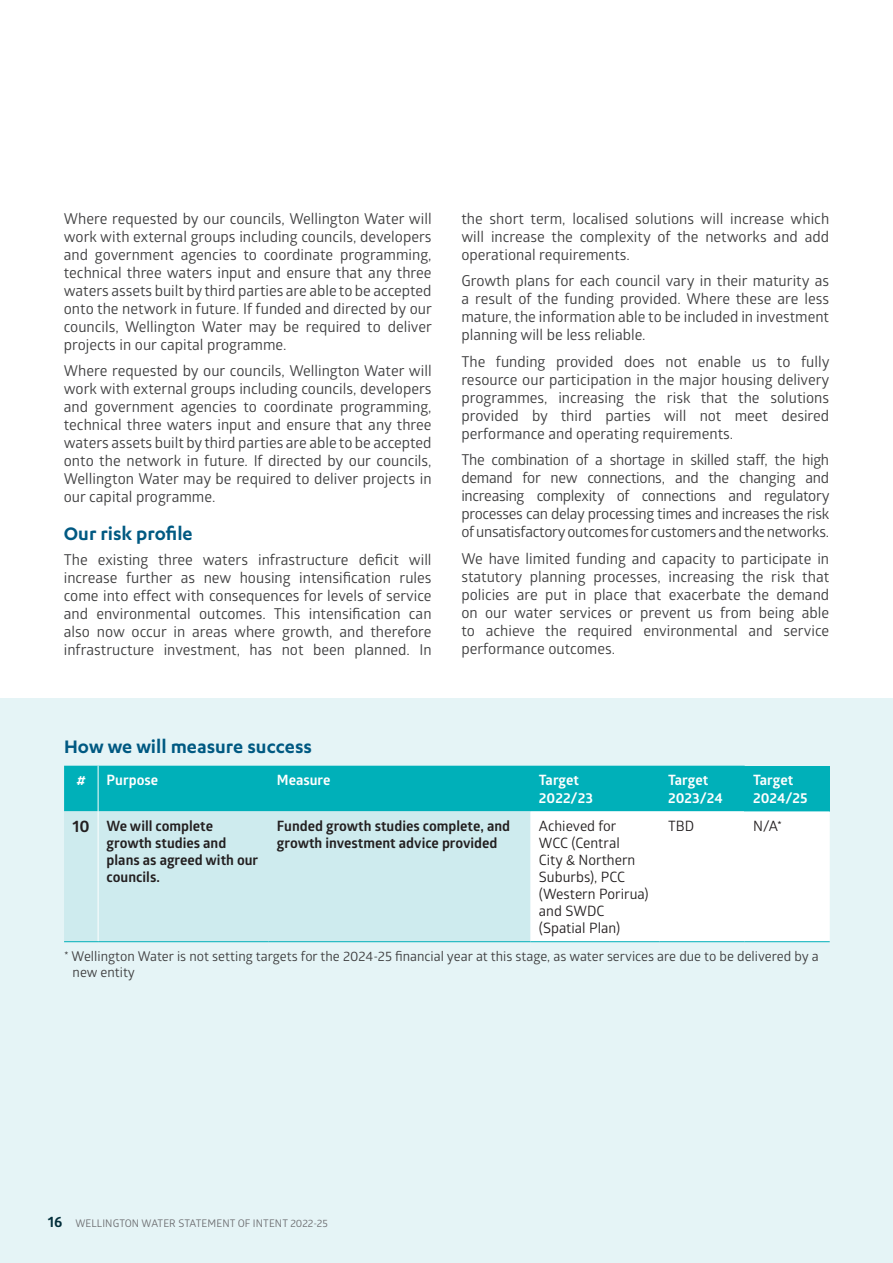
<style>
.page{position:relative;width:893px;height:1263px;background:#fff}
.page>*{position:absolute;margin:0;border:0;box-sizing:border-box;transform-origin:0 0}
.t1{font:600 21px "Karbon";color:#005982}
.t2{font:15px/18px "Glober";color:#3e3e3f;text-align:justify}
.t3{font:700 14.25px/17.1px "Glober";color:#231f20}
.t4{font:14.25px/17.1px "Glober";color:#231f20}
.t5{font:700 14.25px/18px "Glober";color:#fff}
.t6{font:13.5px/16.2px "Glober";color:#3e3e3f}
.t7{font:10.5px "Glober";letter-spacing:.01em;color:#6c6d70}
.s1{font-size:16.5px}
.s2{font-weight:700;font-size:15px;color:#012e3a}
</style>
<div class="page">
<div style="left:0;top:698px;width:893px;height:565px;background:#e5f4f6"></div>
<svg style="left:64px;top:766px;width:766px;height:175px;background:#a7e1e5"></svg>
<hr style="left:98px;top:766px;width:1px;height:45px;background:#fff">
<hr style="left:98px;top:811px;width:1px;height:130px;background:#fff">
<hr style="left:64px;top:941px;width:34px;height:1px;background:#00b0b9">
<hr style="left:98px;top:941px;width:170px;height:1px;background:#00b0b9">
<hr style="left:268px;top:941px;width:262px;height:1px;background:#00b0b9">
<hr style="left:530px;top:941px;width:130px;height:1px;background:#00b0b9">
<hr style="left:660px;top:941px;width:85px;height:1px;background:#00b0b9">
<hr style="left:745px;top:941px;width:85px;height:1px;background:#00b0b9">
<p class="t2" style="left:64px;top:209px;width:370px">Where requested by our councils, Wellington Water will work with external groups including councils, developers and government agencies to coordinate programming, technical three waters input and ensure that any three waters assets built by third parties are able to be accepted onto the network in future. If funded and directed by our councils, Wellington Water may be required to deliver projects in our capital programme.</p>
<p class="t2" style="left:64px;top:361px;width:369px">Where requested by our councils, Wellington Water will work with external groups including councils, developers and government agencies to coordinate programming, technical three waters input and ensure that any three waters assets built by third parties are able to be accepted onto the network in future. If directed by our councils, Wellington Water may be required to deliver projects in our capital programme.</p>
<h1 class="t1" style="left:64px;top:522px;width:130px">Our risk profile</h1>
<p class="t2" style="left:64px;top:550px;width:369px">The existing three waters infrastructure deficit will increase further as new housing intensification rules come into effect with consequences for levels of service and environmental outcomes. This intensification can also now occur in areas where growth, and therefore infrastructure investment, has not been planned. In</p>
<p class="t2" style="left:461px;top:209px;width:369px">the short term, localised solutions will increase which will increase the complexity of the networks and add operational requirements.</p>
<p class="t2" style="left:461px;top:271px;width:369px">Growth plans for each council vary in their maturity as a result of the funding provided. Where these are less mature, the information able to be included in investment planning will be less reliable.</p>
<p class="t2" style="left:461px;top:352px;width:370px">The funding provided does not enable us to fully resource our participation in the major housing delivery programmes, increasing the risk that the solutions provided by third parties will not meet desired performance and operating requirements.</p>
<p class="t2" style="left:461px;top:450px;width:370px">The combination of a shortage in skilled staff, the high demand for new connections, and the changing and increasing complexity of connections and regulatory processes can delay processing times and increases the risk of unsatisfactory outcomes for customers and the networks.</p>
<p class="t2" style="left:461px;top:549px;width:369px">We have limited funding and capacity to participate in statutory planning processes, increasing the risk that policies are put in place that exacerbate the demand on our water services or prevent us from being able to achieve the required environmental and service performance outcomes.</p>
<h1 class="t1" style="left:64px;top:735px;width:249px">How we will measure success</h1>
<p class="t5" style="left:76px;top:770px;width:11px">#</p>
<p class="t5" style="left:107px;top:770px;width:53px">Purpose</p>
<p class="t5" style="left:277px;top:770px;width:55px">Measure</p>
<p class="t5" style="left:539px;top:770px;width:55px">Target<br>2022/23</p>
<p class="t5" style="left:668px;top:770px;width:56px">Target<br>2023/24</p>
<p class="t5" style="left:753px;top:770px;width:56px">Target<br>2024/25</p>
<p class="t3" style="left:107px;top:817px;width:153px;text-indent:-34px"><span class="s1">10</span> We will complete growth studies and plans as agreed with our councils.</p>
<p class="t3" style="left:277px;top:817px;width:235px">Funded growth studies complete, and growth investment advice provided</p>
<p class="t4" style="left:539px;top:816px;width:111px">Achieved for<br>WCC (Central<br>City &amp; Northern<br>Suburbs), PCC (Western Porirua) and SWDC (Spatial Plan)</p>
<p class="t4" style="left:668px;top:816px;width:28px">TBD</p>
<p class="t4" style="left:753px;top:816px;width:30px">N/A*</p>
<p class="t6" style="left:73px;top:947px;width:748px;text-indent:-9px">* Wellington Water is not setting targets for the 2024-25 financial year at this stage, as water services are due to be delivered by a new entity</p>
<p class="t7" style="left:48px;top:1215px;width:282px"><span class="s2">16</span> WELLINGTON WATER STATEMENT OF INTENT 2022-25</p>
</div>
